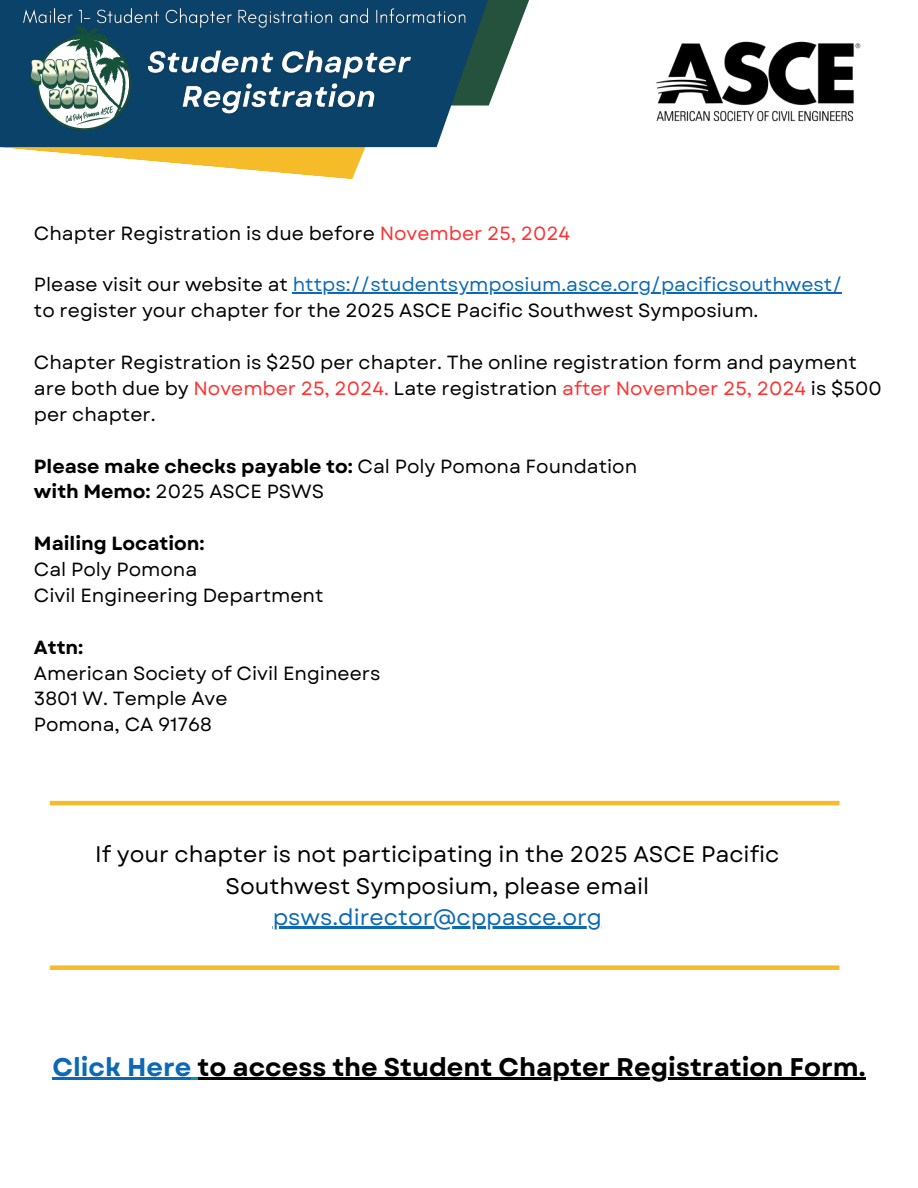
<style>
.page{position:relative;width:918px;height:1188px;background:#fff}
.page>*{position:absolute;margin:0;border:0;box-sizing:border-box;transform-origin:0 0}
.t1{font:700 25.5px "Garet";color:#000}
.t2{font:22.5px/31.5px "Garet";color:#000;text-align:center}
.t3{font:22.5px "Garet";color:#0c69b5}
.t4{font:19.05px/25.8px "Garet";color:#000}
.t5{font:19.05px "Garet";color:#0c69b5}
.t6{font:700 19.05px "Garet";color:#000}
.s1{color:#ff3131}
.s2{color:#000}
.s3{font-weight:400}
.s4{font-weight:700}
.s5{color:#0c69b5}
</style>
<div class="page">
<hr style="left:293px;top:293px;width:549px;height:1px;background:#0c69b5">
<hr style="left:52px;top:1078px;width:140px;height:2px;background:#0c69b5">
<svg style="left:192px;top:1078px;width:6px;height:2px"></svg>
<hr style="left:198px;top:1078px;width:667px;height:2px;background:#000">
<svg style="left:0;top:147px;width:422px;height:32px"></svg>
<svg style="left:488px;top:0;width:41px;height:106px"></svg>
<svg style="left:0;top:0;width:488px;height:147px;background:#1b4f6f"></svg>
<img style="left:144px;top:41px;width:273px;height:78px">
<hr style="left:50px;top:801px;width:789px;height:4px;background:#f6bb29">
<div style="left:50px;top:965px;width:789px;height:5px;background:#f6bb29"></div>
<hr style="left:273px;top:926px;width:329px;height:3px;background:#0c69b5">
<img style="left:26px;top:25px;width:111px;height:111px;border-radius:50%">
<img style="left:19px;top:5px;width:450px;height:27px">
<img style="left:656px;top:41px;width:205px;height:81px">
<h1 class="t4" style="left:34px;top:220px;width:538px">Chapter Registration is due before <span class="s1">November 25, 2024</span></h1>
<p class="t5" style="left:34px;top:271px;width:810px"><span class="s2">Please visit our website at</span> https://studentsymposium.asce.org/pacificsouthwest/</p>
<p class="t4" style="left:34px;top:298px;width:726px">to register your chapter for the 2025 ASCE Pacific Southwest Symposium.</p>
<p class="t4" style="left:34px;top:350px;width:849px">Chapter Registration is $250 per chapter. The online registration form and payment are both due by <span class="s1">November 25, 2024.</span> Late registration <span class="s1">after November 25, 2024</span> is $500 per chapter.</p>
<p class="t6" style="left:34px;top:452px;width:605px">Please make checks payable to: <span class="s3">Cal Poly Pomona Foundation</span></p>
<p class="t4" style="left:34px;top:479px;width:292px"><span class="s4">with Memo:</span> 2025 ASCE PSWS</p>
<p class="t6" style="left:34px;top:530px;width:172px">Mailing Location:</p>
<p class="t4" style="left:34px;top:557px;width:165px">Cal Poly Pomona</p>
<p class="t4" style="left:34px;top:582px;width:291px">Civil Engineering Department</p>
<p class="t6" style="left:34px;top:633px;width:51px">Attn:</p>
<p class="t4" style="left:34px;top:660px;width:348px">American Society of Civil Engineers</p>
<p class="t4" style="left:34px;top:686px;width:195px">3801 W. Temple Ave</p>
<p class="t4" style="left:34px;top:712px;width:180px">Pomona, CA 91768</p>
<h4 class="t2" style="left:95px;top:839px;width:686px">If your chapter is not participating in the 2025 ASCE Pacific<br>Southwest Symposium, please email</h4>
<h3 class="t3" style="left:273px;top:901px;width:331px">psws.director@cppasce.org</h3>
<p class="t1" style="left:52px;top:1048px;width:815px"><span class="s5">Click Here</span> to access the Student Chapter Registration Form.</p>
</div>
